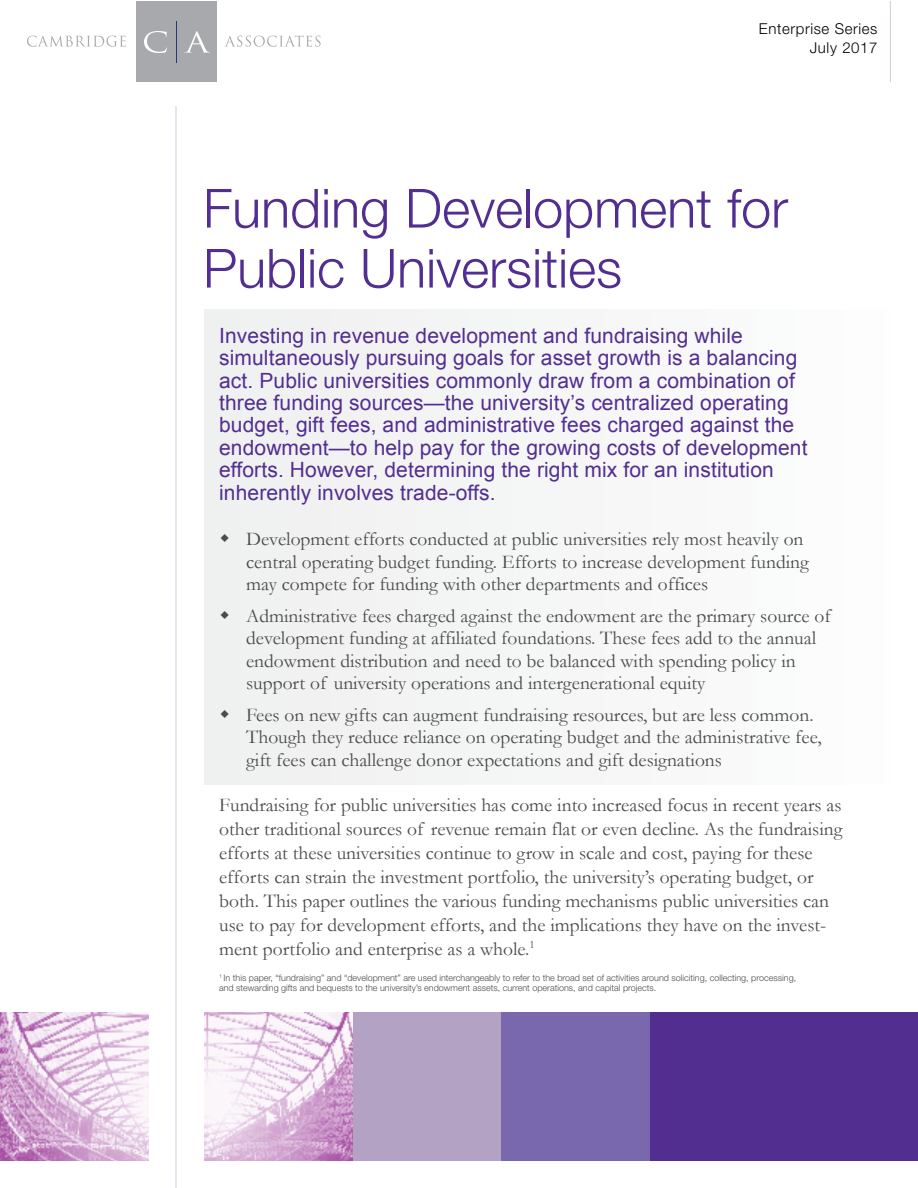
<style>
.page{position:relative;width:918px;height:1188px;background:#fff}
.page>*{position:absolute;margin:0;border:0;box-sizing:border-box;transform-origin:0 0}
.t1{font:300 54px/60px "Helvetica Neue LT Std";color:#522e92}
.t2{font:21px/22.5px "Arial";letter-spacing:.005em;color:#522e92}
.t3{font:19.5px/22.5px "Garamond";color:#4a4b4c}
.t4{font:300 15px/19.5px "Helvetica Neue LT Std";letter-spacing:.04em;color:#000;text-align:right}
.t5{font:300 9px/10.5px "Helvetica Neue LT Std";color:#4a4b4c}
</style>
<div class="page">
<img style="left:205px;top:1012px;width:148px;height:149px">
<img style="left:0;top:1012px;width:148px;height:149px">
<div style="left:353px;top:1012px;width:149px;height:149px;background:#b3a2c3"></div>
<hr style="left:175px;top:106px;width:2px;height:1082px;background:#dfcce4">
<div style="left:136px;top:1px;width:81px;height:81px;background:#a8a9ac"></div>
<svg style="left:27px;top:36px;width:99px;height:11px"></svg>
<svg style="left:225px;top:36px;width:96px;height:11px"></svg>
<hr style="left:176px;top:21px;width:1px;height:42px;background:#233b76">
<svg style="left:144px;top:31px;width:66px;height:22px"></svg>
<div style="left:650px;top:1012px;width:268px;height:149px;background:#522e91"></div>
<div style="left:502px;top:1012px;width:148px;height:149px;background:#7a68ae"></div>
<div style="left:205px;top:310px;width:713px;height:474px;background:#f6f6f7"></div>
<hr style="left:890px;top:1px;width:1px;height:81px;background:#dfcce4">
<p class="t4" style="left:759px;top:18px;width:120px">Enterprise Series<br>July 2017</p>
<h1 class="t1" style="left:203px;top:177px;width:587px">Funding Development for<br>Public Universities</h1>
<p class="t2" style="left:219px;top:324px;width:590px">Investing in revenue development and fundraising while simultaneously pursuing goals for asset growth is a balancing act. Public universities commonly draw from a combination of three funding sources—the university’s centralized operating budget, gift fees, and administrative fees charged against the endowment—to help pay for the growing costs of development efforts. However, determining the right mix for an institution inherently involves trade-offs.</p>
<p class="t3" style="left:246px;top:527px;width:564px">Development efforts conducted at public universities rely most heavily on central operating budget funding. Efforts to increase development funding may compete for funding with other departments and offices</p>
<p class="t3" style="left:246px;top:604px;width:586px">Administrative fees charged against the endowment are the primary source of development funding at affiliated foundations. These fees add to the annual endowment distribution and need to be balanced with spending policy in support of university operations and intergenerational equity</p>
<p class="t3" style="left:246px;top:703px;width:577px">Fees on new gifts can augment fundraising resources, but are less common.<br>Though they reduce reliance on operating budget and the administrative fee, gift fees can challenge donor expectations and gift designations</p>
<p class="t3" style="left:219px;top:792px;width:625px;line-height:24px">Fundraising for public universities has come into increased focus in recent years as other traditional sources of revenue remain flat or even decline. As the fundraising efforts at these universities continue to grow in scale and cost, paying for these efforts can strain the investment portfolio, the university’s operating budget, or both. This paper outlines the various funding mechanisms public universities can use to pay for development efforts, and the implications they have on the invest&shy;ment portfolio and enterprise as a whole.<sup>1</sup></p>
<p class="t5" style="left:219px;top:972px;width:579px"><sup>1</sup> In this paper, “fundraising” and “development” are used interchangeably to refer to the broad set of activities around soliciting, collecting, processing, and stewarding gifts and bequests to the university’s endowment assets, current operations, and capital projects.</p>
</div>
